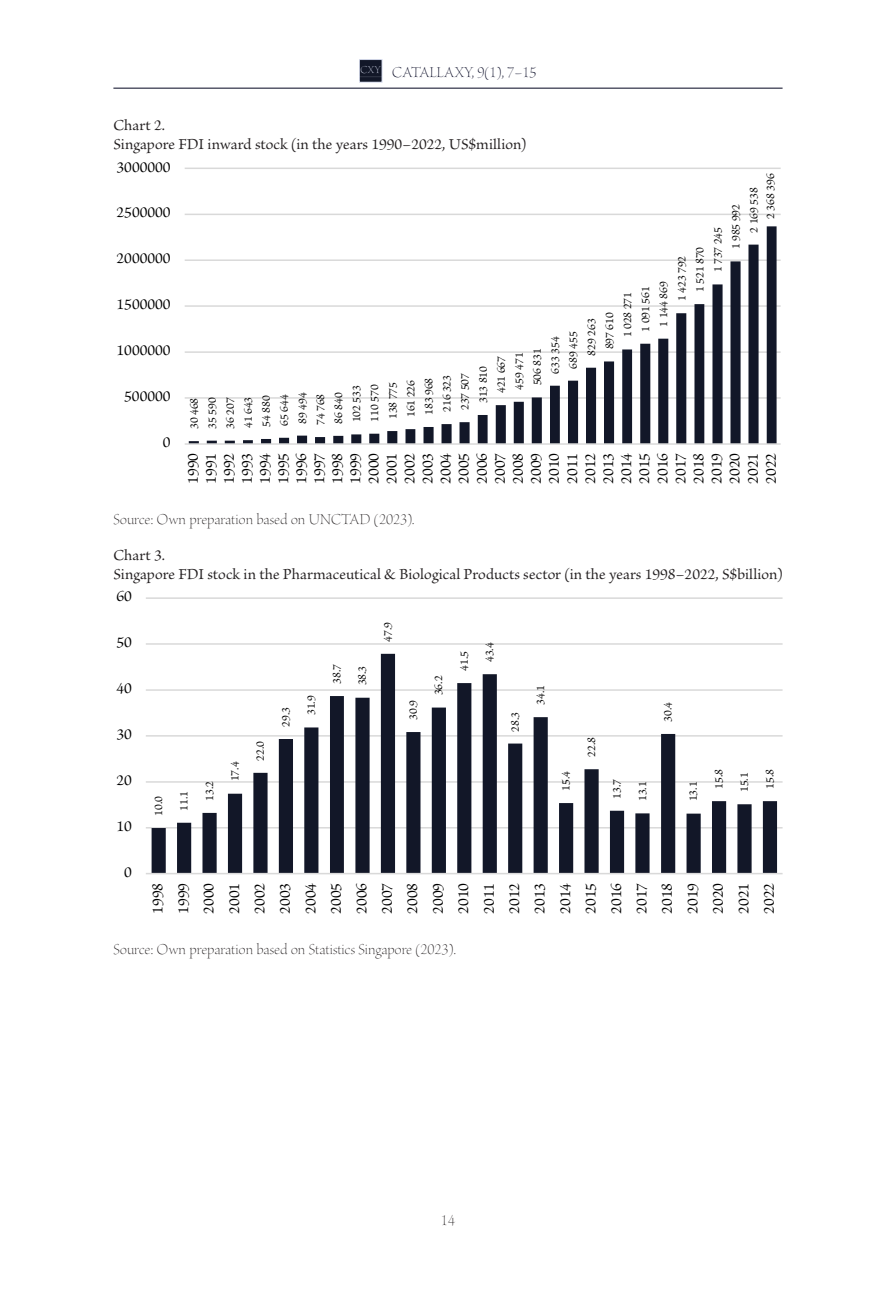
<style>
.page{position:relative;width:896px;height:1293px;background:#fff}
.page>*{position:absolute;margin:0;border:0;box-sizing:border-box;transform-origin:0 0}
.t1{font:16px/18px "Brioso Pro";letter-spacing:-.005em;color:#000;text-align:justify}
.Obiekt_tytuł{font:16px "Brioso Pro";color:#231f20}
.Źródło{font:16px "Brioso Pro Light Poster";letter-spacing:.005em;color:#231f20}
.t2{font:16px "Brioso Pro Light Poster";color:#030520}
.Obiekt_numer{font:16px "Brioso Pro";letter-spacing:.005em;color:#231f20}
.t3{font:12px/25.4px "Brioso Pro";letter-spacing:-.005em;color:#000}
</style>
<div class="page">
<hr style="left:113px;top:88px;width:669px;height:1px;background:#030520">
<div style="left:359px;top:60px;width:23px;height:22px;background:#121728"></div>
<img style="left:359px;top:67px;width:23px;height:15px">
<hr style="left:185px;top:168px;width:595px;height:1px;background:#d9d9d9">
<hr style="left:185px;top:214px;width:595px;height:1px;background:#d9d9d9">
<hr style="left:185px;top:259px;width:595px;height:2px;background:#d9d9d9">
<hr style="left:185px;top:305px;width:595px;height:2px;background:#d9d9d9">
<hr style="left:185px;top:351px;width:595px;height:2px;background:#d9d9d9">
<hr style="left:185px;top:397px;width:595px;height:2px;background:#d9d9d9">
<svg style="left:189px;top:226px;width:587px;height:217px"></svg>
<hr style="left:185px;top:443px;width:595px;height:2px;background:#d9d9d9">
<hr style="left:146px;top:597px;width:636px;height:2px;background:#d9d9d9">
<hr style="left:146px;top:643px;width:636px;height:2px;background:#d9d9d9">
<hr style="left:146px;top:689px;width:636px;height:2px;background:#d9d9d9">
<hr style="left:146px;top:735px;width:636px;height:1px;background:#d9d9d9">
<hr style="left:146px;top:781px;width:636px;height:1px;background:#d9d9d9">
<hr style="left:146px;top:827px;width:636px;height:1px;background:#d9d9d9">
<svg style="left:152px;top:654px;width:625px;height:219px"></svg>
<hr style="left:146px;top:873px;width:636px;height:1px;background:#d9d9d9">
<h1 class="t2" style="left:360px;top:63px;width:178px"><sup>CXY</sup> CATALLAXY, 9(1), 7–15</h1>
<p class="Obiekt_numer" style="left:113px;top:117px;width:53px">Chart 2.</p>
<p class="Obiekt_tytuł" style="left:113px;top:136px;width:415px">Singapore FDI inward stock (in the years 1990–2022, US$million)</p>
<p class="t1" style="left:117px;top:158px;width:56px">3000000</p>
<p class="t1" style="left:117px;top:204px;width:56px">2500000</p>
<p class="t1" style="left:117px;top:250px;width:56px">2000000</p>
<p class="t1" style="left:117px;top:296px;width:56px">1500000</p>
<p class="t1" style="left:117px;top:342px;width:56px">1000000</p>
<p class="t1" style="left:124px;top:388px;width:48px">500000</p>
<p class="t1" style="left:163px;top:434px;width:9px">0</p>
<p class="t3" style="left:182px;top:429px;width:33px;rotate:-90deg">30 468</p>
<p class="t3" style="left:200px;top:428px;width:33px;rotate:-90deg">35 590</p>
<p class="t3" style="left:218px;top:428px;width:33px;rotate:-90deg">36 207</p>
<p class="t3" style="left:236px;top:428px;width:33px;rotate:-90deg">41 643</p>
<p class="t3" style="left:254px;top:427px;width:33px;rotate:-90deg">54 880</p>
<p class="t3" style="left:272px;top:426px;width:33px;rotate:-90deg">65 644</p>
<p class="t3" style="left:290px;top:423px;width:33px;rotate:-90deg">89 494</p>
<p class="t3" style="left:308px;top:425px;width:33px;rotate:-90deg">74 768</p>
<p class="t3" style="left:326px;top:424px;width:33px;rotate:-90deg">86 840</p>
<p class="t3" style="left:344px;top:422px;width:38px;rotate:-90deg">102 533</p>
<p class="t3" style="left:362px;top:422px;width:38px;rotate:-90deg">110 570</p>
<p class="t3" style="left:381px;top:419px;width:38px;rotate:-90deg">138 775</p>
<p class="t3" style="left:399px;top:417px;width:38px;rotate:-90deg">161 226</p>
<p class="t3" style="left:417px;top:415px;width:38px;rotate:-90deg">183 968</p>
<p class="t3" style="left:435px;top:412px;width:38px;rotate:-90deg">216 323</p>
<p class="t3" style="left:453px;top:410px;width:38px;rotate:-90deg">237 507</p>
<p class="t3" style="left:471px;top:403px;width:38px;rotate:-90deg">313 810</p>
<p class="t3" style="left:489px;top:393px;width:38px;rotate:-90deg">421 667</p>
<p class="t3" style="left:507px;top:390px;width:38px;rotate:-90deg">459 471</p>
<p class="t3" style="left:525px;top:385px;width:38px;rotate:-90deg">506 831</p>
<p class="t3" style="left:543px;top:374px;width:39px;rotate:-90deg">633 354</p>
<p class="t3" style="left:561px;top:368px;width:38px;rotate:-90deg">689 455</p>
<p class="t3" style="left:579px;top:356px;width:38px;rotate:-90deg">829 263</p>
<p class="t3" style="left:597px;top:349px;width:38px;rotate:-90deg">897 610</p>
<p class="t3" style="left:615px;top:337px;width:47px;rotate:-90deg">1 028 271</p>
<p class="t3" style="left:633px;top:331px;width:47px;rotate:-90deg">1 091 561</p>
<p class="t3" style="left:651px;top:327px;width:47px;rotate:-90deg">1 144 869</p>
<p class="t3" style="left:669px;top:301px;width:47px;rotate:-90deg">1 423 792</p>
<p class="t3" style="left:687px;top:292px;width:47px;rotate:-90deg">1 521 870</p>
<p class="t3" style="left:706px;top:272px;width:47px;rotate:-90deg">1 737 245</p>
<p class="t3" style="left:724px;top:249px;width:47px;rotate:-90deg">1 985 992</p>
<p class="t3" style="left:758px;top:219px;width:47px;rotate:-90deg">2 368 396</p>
<p class="t3" style="left:742px;top:232px;width:47px;rotate:-90deg">2 169 538</p>
<p class="t1" style="left:185px;top:484px;width:33px;rotate:-90deg">1990<br>1991<br>1992<br>1993<br>1994<br>1995<br>1996<br>1997<br>1998<br>1999<br>2000<br>2001<br>2002<br>2003<br>2004<br>2005<br>2006<br>2007<br>2008<br>2009<br>2010<br>2011<br>2012<br>2013<br>2014<br>2015<br>2016<br>2017<br>2018<br>2019<br>2020<br>2021<br>2022</p>
<p class="Źródło" style="left:113px;top:511px;width:302px">Source: Own preparation based on UNCTAD (2023).</p>
<p class="Obiekt_numer" style="left:113px;top:546px;width:53px">Chart 3.</p>
<p class="Obiekt_tytuł" style="left:113px;top:566px;width:671px">Singapore FDI stock in the Pharmaceutical &amp; Biological Products sector (in the years 1998–2022, S$billion)</p>
<p class="t1" style="left:116px;top:588px;width:17px">60</p>
<p class="t1" style="left:116px;top:634px;width:17px">50</p>
<p class="t1" style="left:116px;top:680px;width:17px">40</p>
<p class="t1" style="left:116px;top:726px;width:17px">30</p>
<p class="t1" style="left:116px;top:772px;width:17px">20</p>
<p class="t1" style="left:116px;top:818px;width:17px">10</p>
<p class="t1" style="left:124px;top:864px;width:9px">0</p>
<p class="t3" style="left:146px;top:816px;width:21px;rotate:-90deg">10.0</p>
<p class="t3" style="left:172px;top:810px;width:21px;rotate:-90deg">11.1</p>
<p class="t3" style="left:197px;top:801px;width:21px;rotate:-90deg">13.2</p>
<p class="t3" style="left:223px;top:781px;width:21px;rotate:-90deg">17.4</p>
<p class="t3" style="left:248px;top:760px;width:21px;rotate:-90deg">22.0</p>
<p class="t3" style="left:274px;top:715px;width:21px;text-indent:-12px;rotate:-90deg">29.3<br>31.9</p>
<p class="t3" style="left:325px;top:685px;width:23px;rotate:-90deg">38.7<br>38.3</p>
<p class="t3" style="left:376px;top:641px;width:21px;rotate:-90deg">47.9</p>
<p class="t3" style="left:401px;top:720px;width:21px;rotate:-90deg">30.9</p>
<p class="t3" style="left:426px;top:695px;width:21px;rotate:-90deg">36.2</p>
<p class="t3" style="left:452px;top:662px;width:21px;text-indent:-9px;rotate:-90deg">41.5<br>43.4</p>
<p class="t3" style="left:503px;top:731px;width:21px;rotate:-90deg">28.3</p>
<p class="t3" style="left:528px;top:705px;width:21px;rotate:-90deg">34.1</p>
<p class="t3" style="left:554px;top:791px;width:21px;rotate:-90deg">15.4</p>
<p class="t3" style="left:579px;top:757px;width:21px;rotate:-90deg">22.8</p>
<p class="t3" style="left:656px;top:722px;width:21px;rotate:-90deg">30.4</p>
<p class="t3" style="left:605px;top:801px;width:24px;rotate:-90deg">13.7<br>13.1</p>
<p class="t3" style="left:681px;top:792px;width:24px;text-indent:-9px;rotate:-90deg">13.1<br>15.8<br>15.1<br>15.8</p>
<p class="t1" style="left:146px;top:913px;width:33px;line-height:25.4px;rotate:-90deg">1998<br>1999<br>2000<br>2001<br>2002<br>2003<br>2004<br>2005<br>2006<br>2007<br>2008<br>2009<br>2010<br>2011<br>2012<br>2013<br>2014<br>2015<br>2016<br>2017<br>2018<br>2019<br>2020<br>2021<br>2022</p>
<p class="Źródło" style="left:113px;top:940px;width:344px">Source: Own preparation based on Statistics Singapore (2023).</p>
<h1 class="Źródło" style="left:441px;top:1211px;width:16px">14</h1>
</div>
